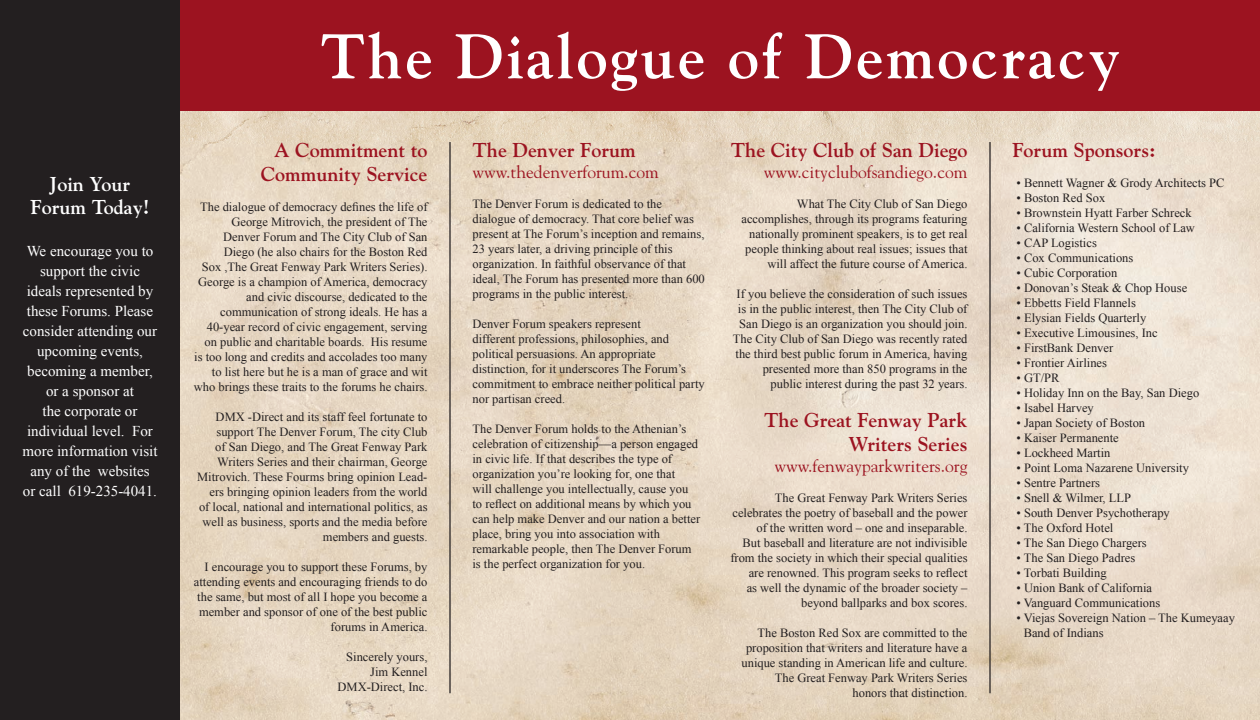
<style>
.page{position:relative;width:1260px;height:720px;background:#fff}
.page>*{position:absolute;margin:0;border:0;box-sizing:border-box;transform-origin:0 0}
.t1{font:700 62.5px "Goudy";letter-spacing:.04em;color:#fff}
.t2{font:700 20px/24px "Goudy";color:#9c1320;text-align:right}
.t3{font:700 20px/22.5px "Goudy";color:#fff;text-align:center}
.t4{font:17.5px "Goudy";color:#9c1320}
.t5{font:15px/20px "Times New Roman";color:#fff;text-align:center}
.t6{font:12.5px/15px "Times New Roman";color:#231f20;text-align:right}
</style>
<div class="page">
<img style="left:180px;top:111px;width:1080px;height:609px">
<div style="left:180px;top:0;width:1080px;height:111px;background:#9c1320"></div>
<hr style="left:449px;top:142px;width:2px;height:551px;background:#231f20">
<hr style="left:989px;top:142px;width:2px;height:551px;background:#231f20">
<div style="left:0;top:0;width:180px;height:720px;background:#231f20"></div>
<h2 class="t3" style="left:31px;top:172px;width:120px">Join Your<br>Forum Today!</h2>
<p class="t5" style="left:23px;top:241px;width:136px">We encourage you to support the civic ideals represented by these Forums. Please consider attending our upcoming events, becoming a member, or a sponsor at<br>the corporate or individual level. For more information visit any of the websites or call 619-235-4041.</p>
<h1 class="t1" style="left:320px;top:18px;width:801px">The Dialogue of Democracy</h1>
<h2 class="t2" style="left:261px;top:138px;width:168px">A Commitment to<br>Community Service</h2>
<p class="t6" style="left:194px;top:200px;width:235px">The dialogue of democracy defines the life of George Mitrovich, the president of The Denver Forum and The City Club of San Diego (he also chairs for the Boston Red<br>Sox ,The Great Fenway Park Writers Series).<br>George is a champion of America, democracy and civic discourse, dedicated to the communication of strong ideals. He has a 40-year record of civic engagement, serving on public and charitable boards. His resume is too long and credits and accolades too many to list here but he is a man of grace and wit who brings these traits to the forums he chairs.</p>
<p class="t6" style="left:197px;top:410px;width:232px">DMX -Direct and its staff feel fortunate to support The Denver Forum, The city Club<br>of San Diego, and The Great Fenway Park Writers Series and their chairman, George Mitrovich. These Fourms bring opinion Lead&shy;ers bringing opinion leaders from the world of local, national and international politics, as well as business, sports and the media before members and guests.</p>
<p class="t6" style="left:194px;top:560px;width:235px">I encourage you to support these Forums, by attending events and encouraging friends to do the same, but most of all I hope you become a member and sponsor of one of the best public forums in America.</p>
<p class="t6" style="left:338px;top:650px;width:91px">Sincerely yours,<br>Jim Kennel<br>DMX-Direct, Inc.</p>
<h2 class="t2" style="left:472px;top:138px;width:165px">The Denver Forum</h2>
<h3 class="t4" style="left:472px;top:162px;width:188px">www.thedenverforum.com</h3>
<p class="t6" style="left:473px;top:197px;width:234px;text-align:left">The Denver Forum is dedicated to the dialogue of democracy. That core belief was present at The Forum’s inception and remains, 23 years later, a driving principle of this organization. In faithful observance of that ideal, The Forum has presented more than 600 programs in the public interest.</p>
<p class="t6" style="left:473px;top:317px;width:234px;text-align:left">Denver Forum speakers represent<br>different professions, philosophies, and political persuasions. An appropriate distinction, for it underscores The Forum’s commitment to embrace neither political party nor partisan creed.</p>
<p class="t6" style="left:473px;top:422px;width:229px;text-align:left">The Denver Forum holds to the Athenian’s celebration of citizenship—a person engaged in civic life. If that describes the type of organization you’re looking for, one that<br>will challenge you intellectually, cause you to reflect on additional means by which you can help make Denver and our nation a better place, bring you into association with remarkable people, then The Denver Forum is the perfect organization for you.</p>
<h2 class="t2" style="left:731px;top:138px;width:238px">The City Club of San Diego</h2>
<h3 class="t4" style="left:764px;top:162px;width:205px">www.cityclubofsandiego.com</h3>
<p class="t6" style="left:742px;top:197px;width:228px">What The City Club of San Diego accomplishes, through its programs featuring nationally prominent speakers, is to get real people thinking about real issues; issues that will affect the future course of America.</p>
<p class="t6" style="left:733px;top:287px;width:236px">If you believe the consideration of such issues is in the public interest, then The City Club of San Diego is an organization you should join.<br>The City Club of San Diego was recently rated the third best public forum in America, having presented more than 850 programs in the public interest during the past 32 years.</p>
<h2 class="t2" style="left:764px;top:408px;width:205px">The Great Fenway Park<br>Writers Series</h2>
<h3 class="t4" style="left:774px;top:456px;width:195px">www.fenwayparkwriters.org</h3>
<p class="t6" style="left:730px;top:491px;width:239px">The Great Fenway Park Writers Series celebrates the poetry of baseball and the power of the written word – one and inseparable.<br>But baseball and literature are not indivisible from the society in which their special qualities are renowned. This program seeks to reflect<br>as well the dynamic of the broader society – beyond ballparks and box scores.</p>
<p class="t6" style="left:742px;top:626px;width:228px">The Boston Red Sox are committed to the proposition that writers and literature have a unique standing in American life and culture.<br>The Great Fenway Park Writers Series honors that distinction.</p>
<h2 class="t2" style="left:1012px;top:138px;width:145px">Forum Sponsors:</h2>
<p class="t6" style="left:1017px;top:176px;width:209px">• Bennett Wagner &amp; Grody Architects PC</p>
<p class="t6" style="left:1017px;top:191px;width:90px">• Boston Red Sox</p>
<p class="t6" style="left:1017px;top:206px;width:177px">• Brownstein Hyatt Farber Schreck</p>
<p class="t6" style="left:1017px;top:221px;width:180px">• California Western School of Law</p>
<p class="t6" style="left:1017px;top:236px;width:82px">• CAP Logistics</p>
<p class="t6" style="left:1017px;top:251px;width:118px">• Cox Communications</p>
<p class="t6" style="left:1017px;top:266px;width:102px">• Cubic Corporation</p>
<p class="t6" style="left:1017px;top:281px;width:172px">• Donovan’s Steak &amp; Chop House</p>
<p class="t6" style="left:1017px;top:296px;width:121px">• Ebbetts Field Flannels</p>
<p class="t6" style="left:1017px;top:311px;width:131px">• Elysian Fields Quarterly</p>
<p class="t6" style="left:1017px;top:326px;width:143px">• Executive Limousines, Inc</p>
<p class="t6" style="left:1017px;top:341px;width:98px">• FirstBank Denver</p>
<p class="t6" style="left:1017px;top:356px;width:92px">• Frontier Airlines</p>
<p class="t6" style="left:1017px;top:371px;width:44px">• GT/PR</p>
<p class="t6" style="left:1017px;top:386px;width:184px">• Holiday Inn on the Bay, San Diego</p>
<p class="t6" style="left:1017px;top:401px;width:79px">• Isabel Harvey</p>
<p class="t6" style="left:1017px;top:416px;width:130px">• Japan Society of Boston</p>
<p class="t6" style="left:1017px;top:431px;width:104px">• Kaiser Permanente</p>
<p class="t6" style="left:1017px;top:446px;width:95px">• Lockheed Martin</p>
<p class="t6" style="left:1017px;top:461px;width:174px">• Point Loma Nazarene University</p>
<p class="t6" style="left:1017px;top:476px;width:85px">• Sentre Partners</p>
<p class="t6" style="left:1017px;top:491px;width:116px">• Snell &amp; Wilmer, LLP</p>
<p class="t6" style="left:1017px;top:506px;width:155px">• South Denver Psychotherapy</p>
<p class="t6" style="left:1017px;top:521px;width:98px">• The Oxford Hotel</p>
<p class="t6" style="left:1017px;top:536px;width:132px">• The San Diego Chargers</p>
<p class="t6" style="left:1017px;top:551px;width:120px">• The San Diego Padres</p>
<p class="t6" style="left:1017px;top:566px;width:92px">• Torbati Building</p>
<p class="t6" style="left:1017px;top:581px;width:137px">• Union Bank of California</p>
<p class="t6" style="left:1017px;top:596px;width:145px">• Vanguard Communications</p>
<p class="t6" style="left:1024px;top:611px;width:213px;text-align:left;text-indent:-7px">• Viejas Sovereign Nation – The Kumeyaay<br>Band of Indians</p>
</div>
